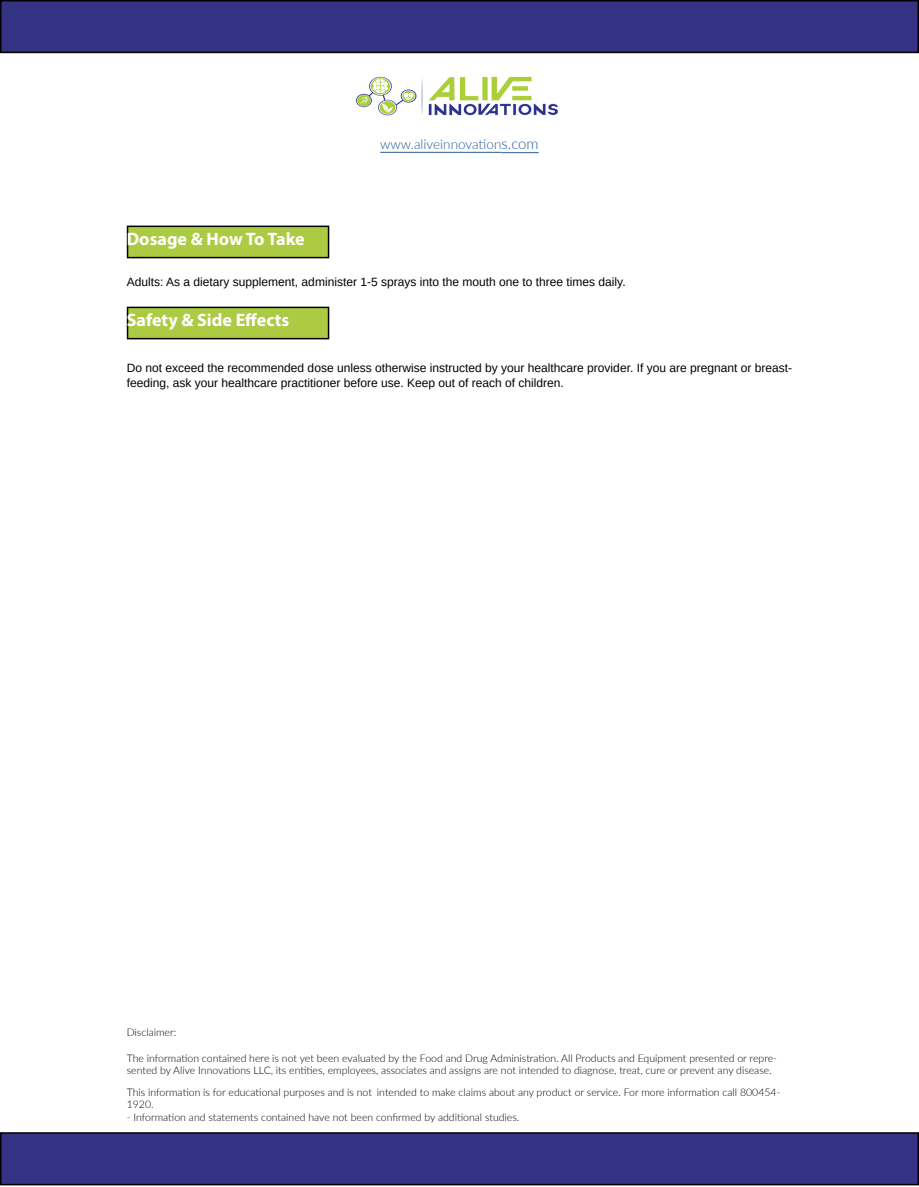
<style>
.page{position:relative;width:919px;height:1187px;background:#fff}
.page>*{position:absolute;margin:0;border:0;box-sizing:border-box;transform-origin:0 0}
.t1{font:700 18px "Myriad Pro";color:#fff}
.t2{font:300 13.5px "Lato";color:#275b9b}
.t3{font:12px/14.4px "Arimo";color:#000}
.t4{font:300 10.5px/12.6px "Lato";color:#000}
.s1{font-size:15px}
</style>
<div class="page">
<div style="left:1px;top:1px;width:917px;height:51px;background:#333283"></div>
<div style="left:0;top:0;width:918px;height:53px;border:2px solid #000"></div>
<div style="left:1px;top:1132px;width:917px;height:52px;background:#333283"></div>
<div style="left:0;top:1132px;width:918px;height:53px;border:2px solid #000"></div>
<hr style="left:380px;top:152px;width:121px;height:1px;background:#275b9b">
<hr style="left:501px;top:152px;width:37px;height:1px;background:#275b9b">
<div style="left:127px;top:226px;width:201px;height:31px;background:#accb43"></div>
<div style="left:127px;top:225px;width:202px;height:33px;border:2px solid #000"></div>
<div style="left:127px;top:307px;width:201px;height:31px;background:#accb43"></div>
<div style="left:127px;top:306px;width:202px;height:33px;border:2px solid #000"></div>
<img style="left:355px;top:76px;width:203px;height:40px">
<h1 class="t1" style="left:127px;top:227px;width:179px">Dosage &amp; How To Take</h1>
<p class="t2" style="left:380px;top:135px;width:160px">www.aliveinnovation<span class="s1">s.com</span></p>
<p class="t3" style="left:127px;top:275px;width:500px">Adults: As a dietary supplement, administer 1-5 sprays into the mouth one to three times daily.</p>
<h1 class="t1" style="left:127px;top:308px;width:164px">Safety &amp; Side Effects</h1>
<p class="t3" style="left:127px;top:361px;width:666px">Do not exceed the recommended dose unless otherwise instructed by your healthcare provider. If you are pregnant or breast&shy;feeding, ask your healthcare practitioner before use. Keep out of reach of children.</p>
<p class="t4" style="left:127px;top:1025px;width:51px">Disclaimer:</p>
<p class="t4" style="left:127px;top:1050px;width:651px">The information contained here is not yet been evaluated by the Food and Drug Administration. All Products and Equipment presented or repre&shy;sented by Alive Innovations LLC, its entities, employees, associates and assigns are not intended to diagnose, treat, cure or prevent any disease.</p>
<p class="t4" style="left:127px;top:1085px;width:655px">This information is for educational purposes and is not intended to make claims about any product or service. For more information call 800454-<br>1920.</p>
<p class="t4" style="left:127px;top:1110px;width:394px">- Information and statements contained have not been confirmed by additional studies.</p>
</div>
